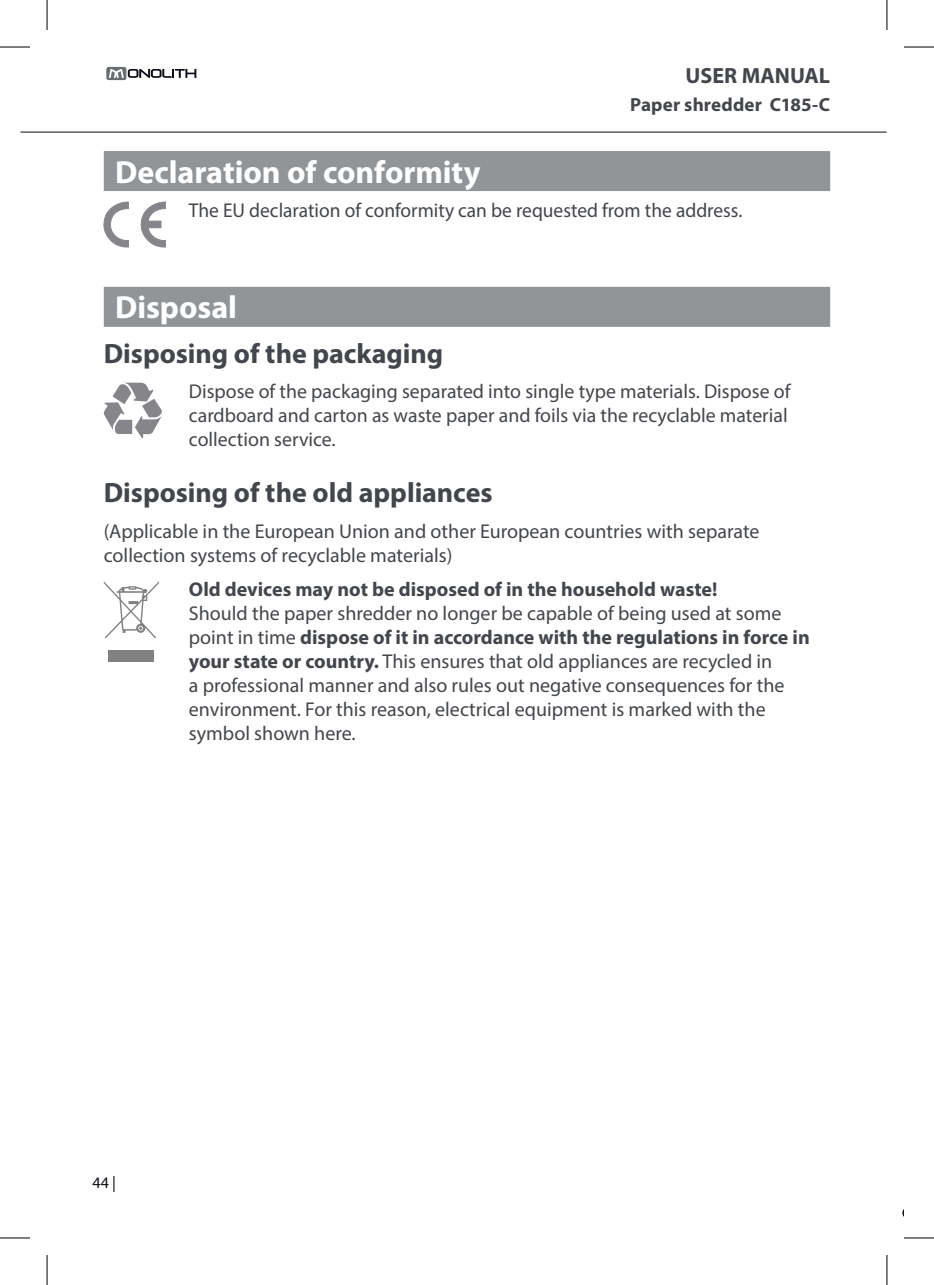
<style>
.page{position:relative;width:934px;height:1285px;background:#fff}
.page>*{position:absolute;margin:0;border:0;box-sizing:border-box;transform-origin:0 0}
.t1{font:700 32px "Myriad Pro";letter-spacing:-.005em;color:#fff}
.t2{font:700 28px "Myriad Pro";letter-spacing:-.005em;color:#43464a}
.t3{font:700 22px "Myriad Pro";letter-spacing:-.005em;color:#43464a}
.t4{font:20px/24px "Myriad Pro";color:#43464a}
.t5{font:700 20px "Myriad Pro";color:#43464a}
.t6{font:700 19px "Myriad Pro";letter-spacing:.01em;color:#43464a}
.t7{font:16px "Myriad Pro";color:#0e0c14}
.s1{font-weight:700}
</style>
<div class="page">
<div style="left:104px;top:151px;width:725px;height:40px;background:#919598"></div>
<div style="left:104px;top:287px;width:725px;height:40px;background:#919598"></div>
<svg style="left:104px;top:202px;width:25px;height:45px"></svg>
<svg style="left:141px;top:202px;width:25px;height:45px"></svg>
<svg style="left:104px;top:383px;width:58px;height:55px"></svg>
<svg style="left:104px;top:581px;width:55px;height:57px"></svg>
<div style="left:108px;top:650px;width:46px;height:11px;background:#818183"></div>
<hr style="left:21px;top:132px;width:865px;height:1px;background:#0e0c14">
<div style="left:106px;top:67px;width:20px;height:13px;background:#686d70;border-radius:2px"></div>
<svg style="left:109px;top:69px;width:87px;height:9px"></svg>
<hr style="left:0;top:47px;width:30px;height:1px;background:#000">
<hr style="left:903px;top:47px;width:30px;height:1px;background:#000">
<hr style="left:0;top:1237px;width:30px;height:1px;background:#000">
<hr style="left:903px;top:1237px;width:30px;height:1px;background:#000">
<hr style="left:47px;top:0;width:1px;height:30px;background:#000">
<hr style="left:47px;top:1255px;width:1px;height:30px;background:#000">
<hr style="left:886px;top:0;width:1px;height:30px;background:#000">
<hr style="left:886px;top:1255px;width:1px;height:30px;background:#000">
<p class="t3" style="left:685px;top:62px;width:146px">USER MANUAL</p>
<p class="t6" style="left:630px;top:92px;width:201px">Paper shredder C185-C</p>
<h1 class="t1" style="left:115px;top:151px;width:367px">Declaration of conformity</h1>
<p class="t4" style="left:189px;top:198px;width:554px">The EU declaration of conformity can be requested from the address.</p>
<h1 class="t1" style="left:115px;top:287px;width:123px">Disposal</h1>
<h2 class="t2" style="left:104px;top:335px;width:341px">Disposing of the packaging</h2>
<p class="t4" style="left:189px;top:378px;width:602px">Dispose of the packaging separated into single type materials. Dispose of cardboard and carton as waste paper and foils via the recyclable material collection service.</p>
<h2 class="t2" style="left:104px;top:475px;width:390px">Disposing of the old appliances</h2>
<p class="t4" style="left:104px;top:519px;width:657px">(Applicable in the European Union and other European countries with separate collection systems of recyclable materials)</p>
<p class="t5" style="left:189px;top:576px;width:530px">Old devices may not be disposed of in the household waste!</p>
<p class="t4" style="left:189px;top:601px;width:622px">Should the paper shredder no longer be capable of being used at some point in time <span class="s1">dispose of it in accordance with the regulations in force in your state or country.</span> This ensures that old appliances are recycled in<br>a professional manner and also rules out negative consequences for the environment. For this reason, electrical equipment is marked with the symbol shown here.</p>
<p class="t7" style="left:92px;top:1173px;width:25px">44 |</p>
</div>
